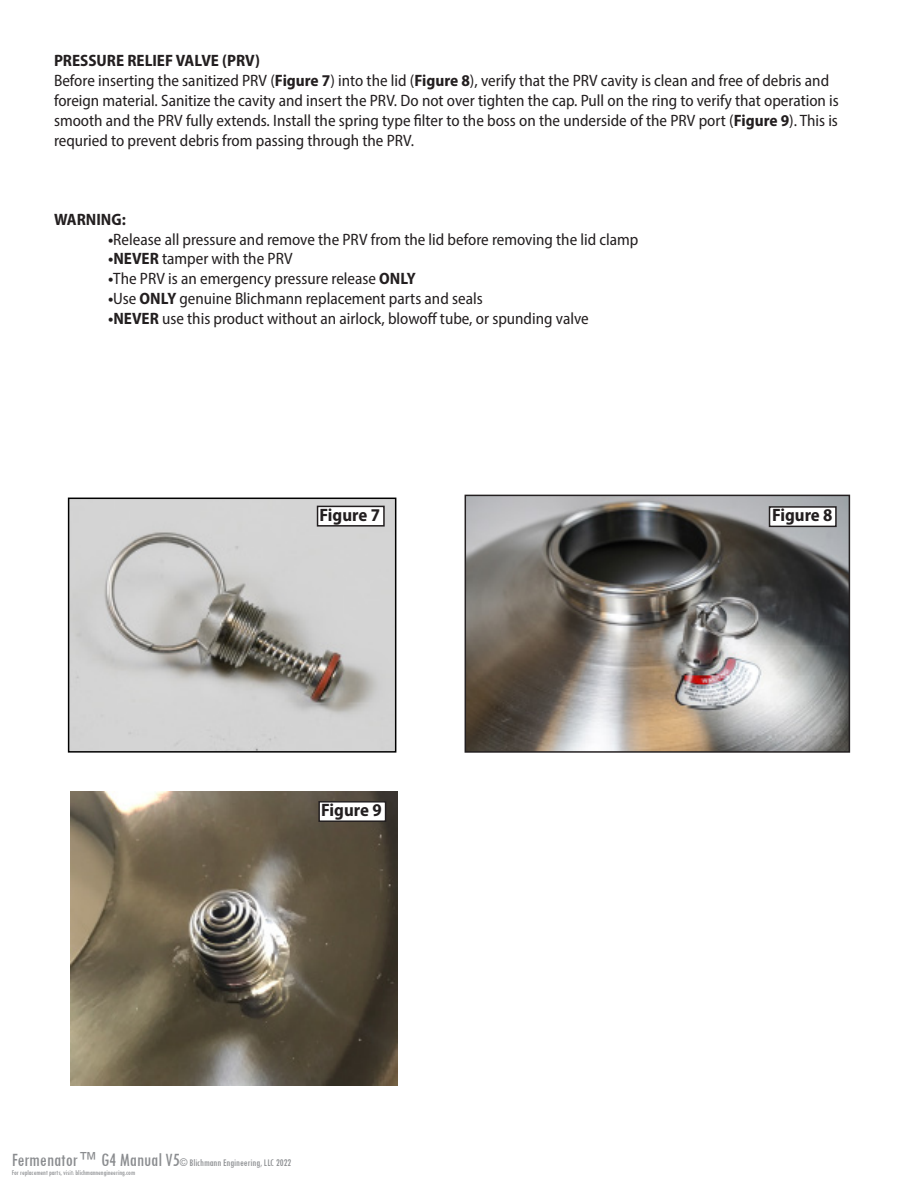
<style>
.page{position:relative;width:918px;height:1188px;background:#fff}
.page>*{position:absolute;margin:0;border:0;box-sizing:border-box;transform-origin:0 0}
.t1{font:700 semi-condensed 18px "Myriad Pro";color:#231f20}
.t2{font:semi-condensed 16.5px/19.8px "Myriad Pro";color:#231f20}
.t3{font:700 semi-condensed 16.5px "Myriad Pro";color:#231f20}
.t4{font:condensed 10.5px "Tw Cen";color:#8a8c8f}
.t5{font:condensed 7.5px "Tw Cen";color:#8a8c8f}
.s1{font-weight:700}
.s2{font-size:19.5px}
</style>
<div class="page">
<img style="left:71px;top:501px;width:322px;height:249px">
<div style="left:68px;top:498px;width:328px;height:255px;border:2px solid #000"></div>
<img style="left:468px;top:498px;width:379px;height:252px">
<div style="left:465px;top:495px;width:385px;height:258px;border:2px solid #231f20"></div>
<img style="left:70px;top:791px;width:327px;height:294px">
<div style="left:318px;top:506px;width:66px;height:20px;background:#fff"></div>
<div style="left:317px;top:506px;width:68px;height:21px;border:2px solid #231f20"></div>
<div style="left:770px;top:507px;width:66px;height:19px;background:#fff"></div>
<div style="left:769px;top:506px;width:68px;height:21px;border:2px solid #231f20"></div>
<div style="left:319px;top:802px;width:67px;height:19px;background:#fff"></div>
<div style="left:318px;top:801px;width:68px;height:21px;border:2px solid #231f20"></div>
<p class="t2" style="left:54px;top:51px;width:786px"><span class="s1">PRESSURE RELIEF VALVE (PRV)<br></span>Before inserting the sanitized PRV (<span class="s1">Figure 7</span>) into the lid (<span class="s1">Figure 8</span>), verify that the PRV cavity is clean and free of debris and foreign material. Sanitize the cavity and insert the PRV. Do not over tighten the cap. Pull on the ring to verify that operation is smooth and the PRV fully extends. Install the spring type filter to the boss on the underside of the PRV port (<span class="s1">Figure 9</span>). This is requried to prevent debris from passing through the PRV.</p>
<p class="t3" style="left:54px;top:209px;width:73px">WARNING:</p>
<p class="t2" style="left:108px;top:229px;width:532px"><span class="s1">•</span>Release all pressure and remove the PRV from the lid before removing the lid clamp</p>
<p class="t2" style="left:108px;top:249px;width:186px"><span class="s1">•NEVER</span> tamper with the PRV</p>
<p class="t2" style="left:108px;top:269px;width:309px"><span class="s1">•</span>The PRV is an emergency pressure release <span class="s1">ONLY</span></p>
<p class="t2" style="left:108px;top:288px;width:376px"><span class="s1">•</span>Use <span class="s1">ONLY</span> genuine Blichmann replacement parts and seals</p>
<p class="t2" style="left:108px;top:308px;width:482px"><span class="s1">•NEVER</span> use this product without an airlock, blowoff tube, or spunding valve</p>
<p class="t1" style="left:320px;top:503px;width:62px">Figure 7</p>
<p class="t1" style="left:772px;top:503px;width:62px">Figure 8</p>
<p class="t1" style="left:321px;top:799px;width:62px">Figure 9</p>
<p class="t4" style="left:12px;top:1156px;width:281px"><span class="s2">Fermenator™ G4 Manual V5</span>© Blichmann Engineering, LLC 2022</p>
<p class="t5" style="left:12px;top:1168px;width:125px">For replacement parts, visit: blichmannengineering.com</p>
</div>
